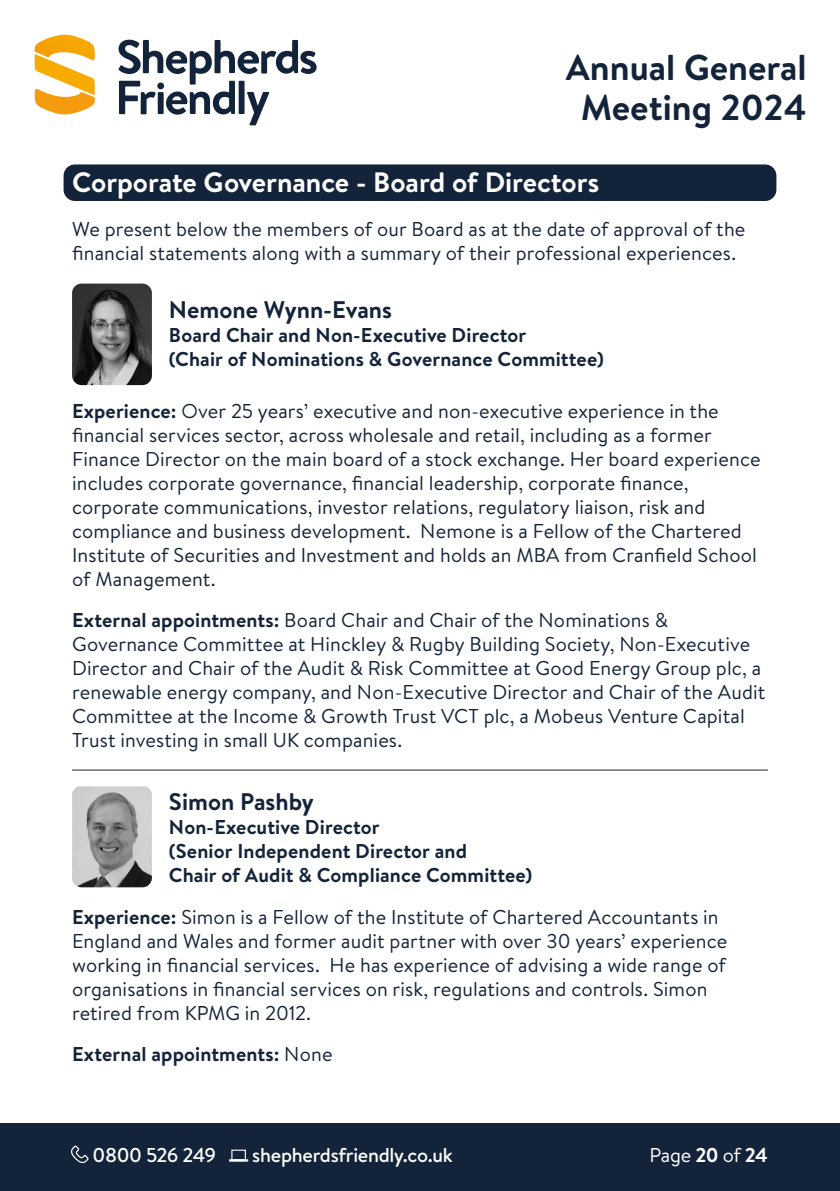
<style>
.page{position:relative;width:840px;height:1191px;background:#fff}
.page>*{position:absolute;margin:0;border:0;box-sizing:border-box;transform-origin:0 0}
.t1{font:700 36px/40px "Brandon Text";color:#13243a;text-align:center}
.t2{font:700 28px "Brandon Text";color:#fff}
.t3{font:700 24px "Brandon Text";color:#13243a}
.t4{font:20px/24px "Brandon Text";letter-spacing:.005em;color:#13243a}
.t5{font:700 20px/24px "Brandon Text";letter-spacing:.005em;color:#13243a}
.t6{font:500 20px "Brandon Text";letter-spacing:-.015em;color:#fff}
.t7{font:500 20px "Brandon Text";letter-spacing:-.035em;color:#fff}
.t8{font:20px "Brandon Text";letter-spacing:-.015em;color:#fff}
.s1{font-weight:700}
.s2{font-weight:400}
</style>
<div class="page">
<div style="left:0;top:1123px;width:839px;height:68px;background:#13243a"></div>
<svg style="left:71px;top:1145px;width:18px;height:18px"></svg>
<svg style="left:229px;top:1149px;width:20px;height:13px"></svg>
<svg style="left:34px;top:34px;width:61px;height:81px"></svg>
<svg style="left:118px;top:40px;width:198px;height:85px"></svg>
<div style="left:63px;top:164px;width:713px;height:37px;background:#13243a;border-radius:11px"></div>
<hr style="left:72px;top:769px;width:695px;height:1px;background:#13243a">
<img style="left:72px;top:283px;width:80px;height:102px">
<img style="left:72px;top:786px;width:80px;height:101px">
<h1 class="t1" style="left:565px;top:46px;width:242px">Annual General<br>Meeting 2024</h1>
<h2 class="t2" style="left:72px;top:162px;width:528px">Corporate Governance - Board of Directors</h2>
<p class="t4" style="left:72px;top:217px;width:674px">We present below the members of our Board as at the date of approval of the financial statements along with a summary of their professional experiences.</p>
<p class="t3" style="left:169px;top:292px;width:224px">Nemone Wynn-Evans</p>
<p class="t5" style="left:169px;top:322px;width:436px">Board Chair and Non-Executive Director<br>(Chair of Nominations &amp; Governance Committee)</p>
<p class="t4" style="left:72px;top:398px;width:689px"><span class="s1">Experience:</span> Over 25 years’ executive and non-executive experience in the financial services sector, across wholesale and retail, including as a former Finance Director on the main board of a stock exchange. Her board experience includes corporate governance, financial leadership, corporate finance, corporate communications, investor relations, regulatory liaison, risk and compliance and business development. Nemone is a Fellow of the Chartered Institute of Securities and Investment and holds an MBA from Cranfield School of Management.</p>
<p class="t4" style="left:72px;top:607px;width:694px"><span class="s1">External appointments:</span> Board Chair and Chair of the Nominations &amp; Governance Committee at Hinckley &amp; Rugby Building Society, Non-Executive Director and Chair of the Audit &amp; Risk Committee at Good Energy Group plc, a renewable energy company, and Non-Executive Director and Chair of the Audit Committee at the Income &amp; Growth Trust VCT plc, a Mobeus Venture Capital Trust investing in small UK companies.</p>
<p class="t3" style="left:169px;top:785px;width:146px">Simon Pashby</p>
<p class="t5" style="left:169px;top:815px;width:365px">Non-Executive Director<br>(Senior Independent Director and<br>Chair of Audit &amp; Compliance Committee)</p>
<p class="t4" style="left:72px;top:904px;width:656px"><span class="s1">Experience:</span> Simon is a Fellow of the Institute of Chartered Accountants in England and Wales and former audit partner with over 30 years’ experience working in financial services. He has experience of advising a wide range of organisations in financial services on risk, regulations and controls. Simon retired from KPMG in 2012.</p>
<p class="t5" style="left:72px;top:1042px;width:262px">External appointments: <span class="s2">None</span></p>
<p class="t7" style="left:92px;top:1141px;width:125px">0800 526 249</p>
<p class="t6" style="left:252px;top:1141px;width:202px">shepherdsfriendly.co.uk</p>
<p class="t8" style="left:649px;top:1141px;width:120px">Page <span class="s1">20</span> of <span class="s1">24</span></p>
</div>
